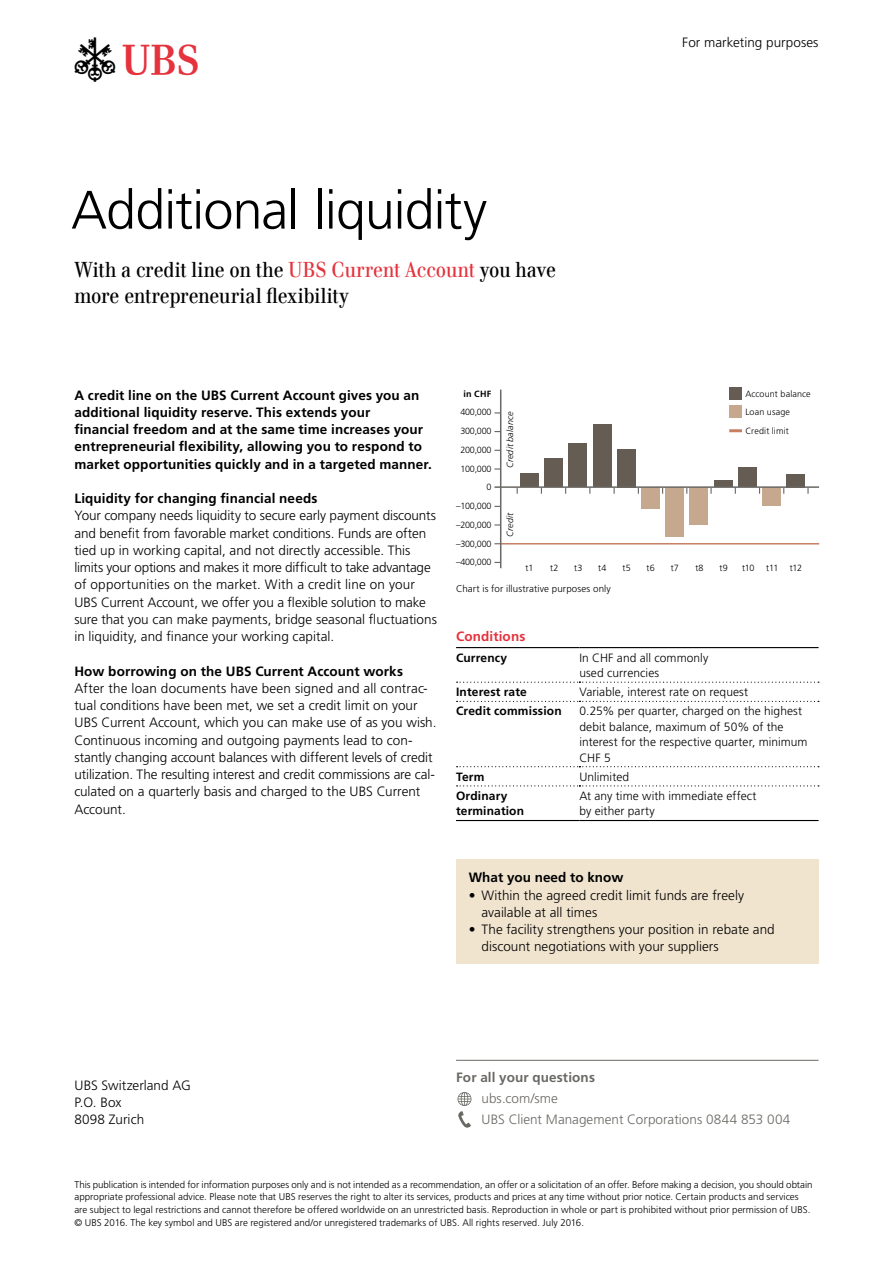
<style>
.page{position:relative;width:893px;height:1263px;background:#fff}
.page>*{position:absolute;margin:0;border:0;box-sizing:border-box;transform-origin:0 0}
.Keyline{font:300 54px "Frutiger LT Std";letter-spacing:-.02em;color:#000}
.t1{font:44.55px "UB Ssemiextra";color:#000}
.Infoline{font:21px/26.2px "UBS Headline";color:#000}
.Subtitle__9_pt{font:300 13.5px/17.2px "Frutiger LT Std";color:#000}
.Subtitle__9_pt-2{font:700 13.5px/17.2px "Frutiger LT Std";letter-spacing:.01em;color:#000}
.Body_copy_Aufzähling{font:300 13.5px/17.2px "Frutiger LT Std";color:#000}
.Body_copy___9_pt{font:300 13.5px "Frutiger LT Std";color:#000}
.Kontakboxentext{font:300 13.5px "Frutiger LT Std";letter-spacing:.005em;color:#6a6864}
.Kontaktboxen__Titel{font:700 13.5px "Frutiger LT Std";letter-spacing:.01em;color:#6a6864}
.Body_copy___9_pt-2{font:700 13.5px "Frutiger LT Std";letter-spacing:.01em;color:#e5323d}
.Tabelle{font:300 12px/15.3px "Frutiger LT Std";letter-spacing:.005em;color:#000}
.Tabelle-2{font:700 12px/15.3px "Frutiger LT Std";letter-spacing:.015em;color:#000}
.Disclaimer{font:300 9.75px/12.8px "Frutiger LT Std";letter-spacing:.005em;color:#000}
.t2{font:300 9px/18.8px "Frutiger LT Std";letter-spacing:-.02em;color:#000;text-align:right}
.t3{font:italic 300 9px "Frutiger LT Std";letter-spacing:.02em;color:#000}
.t4{font:300 9px "Frutiger LT Std";letter-spacing:.01em;color:#000}
.t5{font:300 9px "Frutiger LT Std";letter-spacing:.015em;color:#000}
.t6{font:300 9px "Frutiger LT Std";letter-spacing:.02em;color:#000}
.t7{font:700 9px "Frutiger LT Std";color:#000}
.s1{font-size:30.75px;color:#e5323d}
.s2{color:#e5323d}
</style>
<div class="page">
<hr style="left:501px;top:543px;width:318px;height:1px;background:#c77f64">
<svg style="left:729px;top:429px;width:13px;height:3px"></svg>
<div style="left:729px;top:387px;width:13px;height:13px;background:#655c53"></div>
<div style="left:729px;top:405px;width:13px;height:13px;background:#c5a88e"></div>
<hr style="left:500px;top:390px;width:1px;height:178px;background:#6a6864">
<svg style="left:494px;top:468px;width:6px;height:2px"></svg>
<svg style="left:710px;top:488px;width:2px;height:6px"></svg>
<svg style="left:807px;top:488px;width:2px;height:6px"></svg>
<div style="left:520px;top:474px;width:18px;height:13px;background:#655c53"></div>
<div style="left:544px;top:459px;width:19px;height:28px;background:#655c53"></div>
<div style="left:568px;top:443px;width:19px;height:44px;background:#655c53"></div>
<div style="left:593px;top:425px;width:18px;height:62px;background:#655c53"></div>
<div style="left:617px;top:449px;width:19px;height:38px;background:#655c53"></div>
<div style="left:714px;top:480px;width:18px;height:7px;background:#655c53"></div>
<div style="left:738px;top:467px;width:19px;height:20px;background:#655c53"></div>
<div style="left:786px;top:474px;width:19px;height:13px;background:#655c53"></div>
<div style="left:762px;top:487px;width:19px;height:19px;background:#c5a88e"></div>
<div style="left:689px;top:487px;width:19px;height:37px;background:#c5a88e"></div>
<div style="left:665px;top:487px;width:19px;height:49px;background:#c5a88e"></div>
<div style="left:641px;top:487px;width:18px;height:22px;background:#c5a88e"></div>
<hr style="left:494px;top:486px;width:325px;height:2px;background:#6a6864">
<hr style="left:456px;top:647px;width:123px;height:1px;background:#000">
<hr style="left:579px;top:647px;width:240px;height:1px;background:#000">
<svg style="left:457px;top:701px;width:362px;height:1px"></svg>
<svg style="left:457px;top:766px;width:362px;height:1px"></svg>
<svg style="left:457px;top:785px;width:362px;height:1px"></svg>
<svg style="left:457px;top:682px;width:362px;height:1px"></svg>
<hr style="left:456px;top:820px;width:123px;height:1px;background:#000">
<hr style="left:579px;top:820px;width:240px;height:1px;background:#000">
<div style="left:456px;top:859px;width:363px;height:105px;background:#f1e4cf"></div>
<hr style="left:456px;top:1060px;width:363px;height:1px;background:#6a6864">
<svg style="left:458px;top:1092px;width:13px;height:35px"></svg>
<p class="t1" style="left:75px;top:37px;width:125px">a<span class="s1">b</span></p>
<p class="Keyline" style="left:71px;top:179px;width:417px">Additional liquidity</p>
<p class="Infoline" style="left:74px;top:256px;width:483px">With a credit line on the <span class="s2">UBS Current Account</span> you have more entrepreneurial flexibility</p>
<p class="Body_copy___9_pt" style="left:682px;top:35px;width:138px">For marketing purposes</p>
<p class="Subtitle__9_pt-2" style="left:74px;top:386px;width:359px">A credit line on the UBS Current Account gives you an additional liquidity reserve. This extends your<br>financial freedom and at the same time increases your entrepreneurial flexibility, allowing you to respond to market opportunities quickly and in a targeted manner.</p>
<p class="Subtitle__9_pt-2" style="left:74px;top:490px;width:245px">Liquidity for changing financial needs</p>
<p class="Subtitle__9_pt" style="left:74px;top:507px;width:364px">Your company needs liquidity to secure early payment discounts and benefit from favorable market conditions. Funds are often tied up in working capital, and not directly accessible. This limits your options and makes it more difficult to take advantage of opportunities on the market. With a credit line on your UBS Current Account, we offer you a flexible solution to make sure that you can make payments, bridge seasonal fluctuations in liquidity, and finance your working capital.</p>
<p class="Subtitle__9_pt-2" style="left:74px;top:662px;width:330px">How borrowing on the UBS Current Account works</p>
<p class="Subtitle__9_pt" style="left:74px;top:680px;width:364px">After the loan documents have been signed and all contrac&shy;tual conditions have been met, we set a credit limit on your UBS Current Account, which you can make use of as you wish.<br>Continuous incoming and outgoing payments lead to con&shy;stantly changing account balances with different levels of credit utilization. The resulting interest and credit commissions are cal&shy;culated on a quarterly basis and charged to the UBS Current Account.</p>
<p class="t7" style="left:464px;top:389px;width:29px">in CHF</p>
<p class="t4" style="left:745px;top:388px;width:67px">Account balance</p>
<p class="t2" style="left:456px;top:403px;width:37px">400,000<br>300,000<br>200,000<br>100,000<br>0 –100,000 –200,000 –300,000 –400,000</p>
<p class="t3" style="left:505px;top:468px;width:58px;rotate:-90deg">Credit balance</p>
<p class="t6" style="left:745px;top:407px;width:46px">Loan usage</p>
<p class="t5" style="left:745px;top:426px;width:45px">Credit limit</p>
<p class="t3" style="left:505px;top:537px;width:26px;rotate:-90deg">Credit</p>
<p class="t2" style="left:526px;top:559px;width:9px">t1</p>
<p class="t2" style="left:550px;top:559px;width:10px">t2</p>
<p class="t2" style="left:574px;top:559px;width:10px">t3</p>
<p class="t2" style="left:598px;top:559px;width:10px">t4</p>
<p class="t2" style="left:623px;top:559px;width:10px">t5</p>
<p class="t2" style="left:647px;top:559px;width:10px">t6</p>
<p class="t2" style="left:671px;top:559px;width:9px">t7</p>
<p class="t2" style="left:695px;top:559px;width:10px">t8</p>
<p class="t2" style="left:719px;top:559px;width:10px">t9</p>
<p class="t2" style="left:742px;top:559px;width:14px">t10</p>
<p class="t2" style="left:766px;top:559px;width:14px">t11</p>
<p class="t2" style="left:790px;top:559px;width:14px">t12</p>
<p class="Disclaimer" style="left:456px;top:582px;width:156px">Chart is for illustrative purposes only</p>
<p class="Body_copy___9_pt-2" style="left:456px;top:628px;width:71px">Conditions</p>
<p class="Tabelle-2" style="left:456px;top:650px;width:53px">Currency</p>
<p class="Tabelle" style="left:579px;top:650px;width:131px">In CHF and all commonly used currencies</p>
<p class="Tabelle-2" style="left:456px;top:684px;width:72px">Interest rate</p>
<p class="Tabelle" style="left:579px;top:685px;width:170px">Variable, interest rate on request</p>
<p class="Tabelle-2" style="left:456px;top:704px;width:107px">Credit commission</p>
<p class="Tabelle" style="left:579px;top:704px;width:230px">0.25% per quarter, charged on the highest debit balance, maximum of 50% of the interest for the respective quarter, minimum<br>CHF 5</p>
<p class="Tabelle-2" style="left:456px;top:769px;width:30px">Term</p>
<p class="Tabelle" style="left:579px;top:769px;width:51px">Unlimited</p>
<p class="Tabelle-2" style="left:456px;top:788px;width:70px">Ordinary termination</p>
<p class="Tabelle" style="left:579px;top:788px;width:179px">At any time with immediate effect by either party</p>
<p class="Subtitle__9_pt-2" style="left:469px;top:869px;width:156px">What you need to know</p>
<p class="Body_copy_Aufzähling" style="left:482px;top:886px;width:264px;text-indent:-13px">• Within the agreed credit limit funds are freely available at all times</p>
<p class="Body_copy_Aufzähling" style="left:482px;top:921px;width:295px;text-indent:-13px">• The facility strengthens your position in rebate and discount negotiations with your suppliers</p>
<p class="Body_copy___9_pt" style="left:74px;top:1077px;width:118px">UBS Switzerland AG</p>
<p class="Body_copy___9_pt" style="left:74px;top:1094px;width:48px">P.O. Box</p>
<p class="Body_copy___9_pt" style="left:74px;top:1112px;width:71px">8098 Zurich</p>
<p class="Kontaktboxen__Titel" style="left:456px;top:1069px;width:140px">For all your questions</p>
<p class="Kontakboxentext" style="left:482px;top:1090px;width:78px">ubs.com/sme</p>
<p class="Kontakboxentext" style="left:482px;top:1111px;width:310px">UBS Client Management Corporations 0844 853 004</p>
<p class="Disclaimer" style="left:74px;top:1178px;width:740px">This publication is intended for information purposes only and is not intended as a recommendation, an offer or a solicitation of an offer. Before making a decision, you should obtain appropriate professional advice. Please note that UBS reserves the right to alter its services, products and prices at any time without prior notice. Certain products and services are subject to legal restrictions and cannot therefore be offered worldwide on an unrestricted basis. Reproduction in whole or part is prohibited without prior permission of UBS. © UBS 2016. The key symbol and UBS are registered and/or unregistered trademarks of UBS. All rights reserved. July 2016.</p>
</div>
